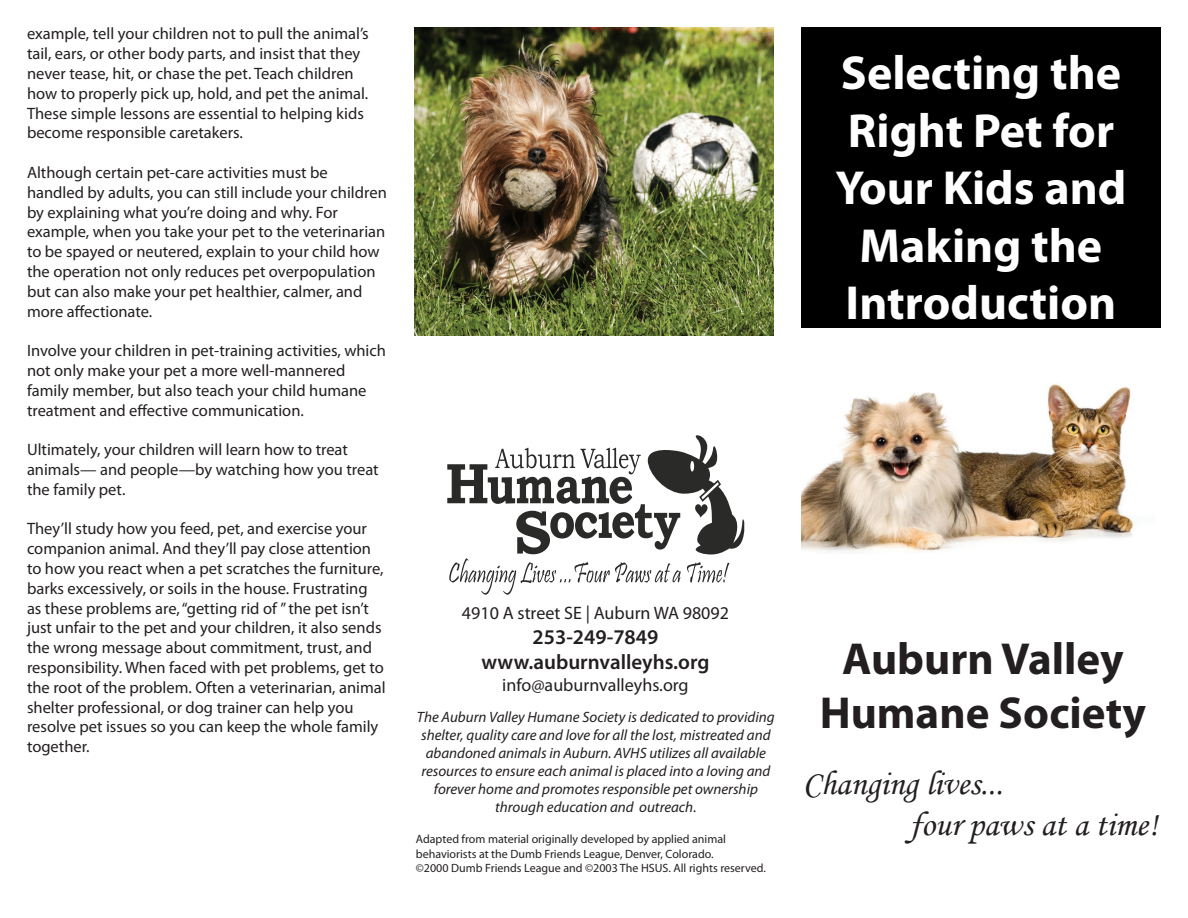
<style>
.page{position:relative;width:1188px;height:918px;background:#fff}
.page>*{position:absolute;margin:0;border:0;box-sizing:border-box;transform-origin:0 0}
.t1{font:700 48px/57.6px "Myriad Pro";color:#fff;text-align:center}
.t2{font:700 45px/54px "Myriad Pro";color:#231f20;text-align:center}
.t3{font:34.5px/41.4px "Monotype Corsiva";color:#231f20}
.t4{font:600 21px/25.2px "Myriad Pro";color:#231f20;text-align:center}
.t5{font:18px "Myriad Pro";color:#231f20}
.t6{font:16.5px/19.8px "Myriad Pro";color:#231f20}
.t7{font:italic 15px/18px "Myriad Pro";color:#231f20;text-align:center}
.t8{font:12px/14.4px "Myriad Pro";color:#231f20}
</style>
<div class="page">
<div style="left:801px;top:27px;width:360px;height:301px;background:#000"></div>
<img style="left:801px;top:384px;width:333px;height:168px">
<svg style="left:447px;top:435px;width:297px;height:160px"></svg>
<img style="left:414px;top:27px;width:360px;height:309px">
<p class="t6" style="left:27px;top:24px;width:343px">example, tell your children not to pull the animal’s tail, ears, or other body parts, and insist that they never tease, hit, or chase the pet. Teach children how to properly pick up, hold, and pet the animal.<br>These simple lessons are essential to helping kids become responsible caretakers.</p>
<p class="t6" style="left:27px;top:162px;width:361px">Although certain pet-care activities must be handled by adults, you can still include your children by explaining what you’re doing and why. For example, when you take your pet to the veterinarian to be spayed or neutered, explain to your child how the operation not only reduces pet overpopulation but can also make your pet healthier, calmer, and more affectionate.</p>
<p class="t6" style="left:27px;top:340px;width:361px">Involve your children in pet-training activities, which not only make your pet a more well-mannered family member, but also teach your child humane treatment and effective communication.</p>
<p class="t6" style="left:27px;top:439px;width:353px">Ultimately, your children will learn how to treat animals— and people—by watching how you treat the family pet.</p>
<p class="t6" style="left:27px;top:519px;width:360px">They’ll study how you feed, pet, and exercise your companion animal. And they’ll pay close attention to how you react when a pet scratches the furniture, barks excessively, or soils in the house. Frustrating as these problems are, “getting rid of ” the pet isn’t just unfair to the pet and your children, it also sends the wrong message about commitment, trust, and responsibility. When faced with pet problems, get to the root of the problem. Often a veterinarian, animal shelter professional, or dog trainer can help you resolve pet issues so you can keep the whole family together.</p>
<p class="t5" style="left:462px;top:602px;width:269px">4910 A street SE | Auburn WA 98092</p>
<p class="t4" style="left:482px;top:624px;width:229px">253-249-7849 www.auburnvalleyhs.org</p>
<p class="t5" style="left:502px;top:674px;width:188px">info@auburnvalleyhs.org</p>
<p class="t7" style="left:417px;top:708px;width:359px">The Auburn Valley Humane Society is dedicated to providing shelter, quality care and love for all the lost, mistreated and abandoned animals in Auburn. AVHS utilizes all available resources to ensure each animal is placed into a loving and forever home and promotes responsible pet ownership through education and outreach.</p>
<p class="t8" style="left:416px;top:832px;width:352px">Adapted from material originally developed by applied animal behaviorists at the Dumb Friends League, Denver, Colorado.<br>©2000 Dumb Friends League and ©2003 The HSUS. All rights reserved.</p>
<h1 class="t1" style="left:835px;top:42px;width:293px">Selecting the<br>Right Pet for<br>Your Kids and<br>Making the<br>Introduction</h1>
<h2 class="t2" style="left:820px;top:630px;width:328px">Auburn Valley<br>Humane Society</h2>
<h3 class="t3" style="left:910px;top:763px;width:249px;text-indent:-107px">Changing lives...<br>four paws at a time!</h3>
</div>
